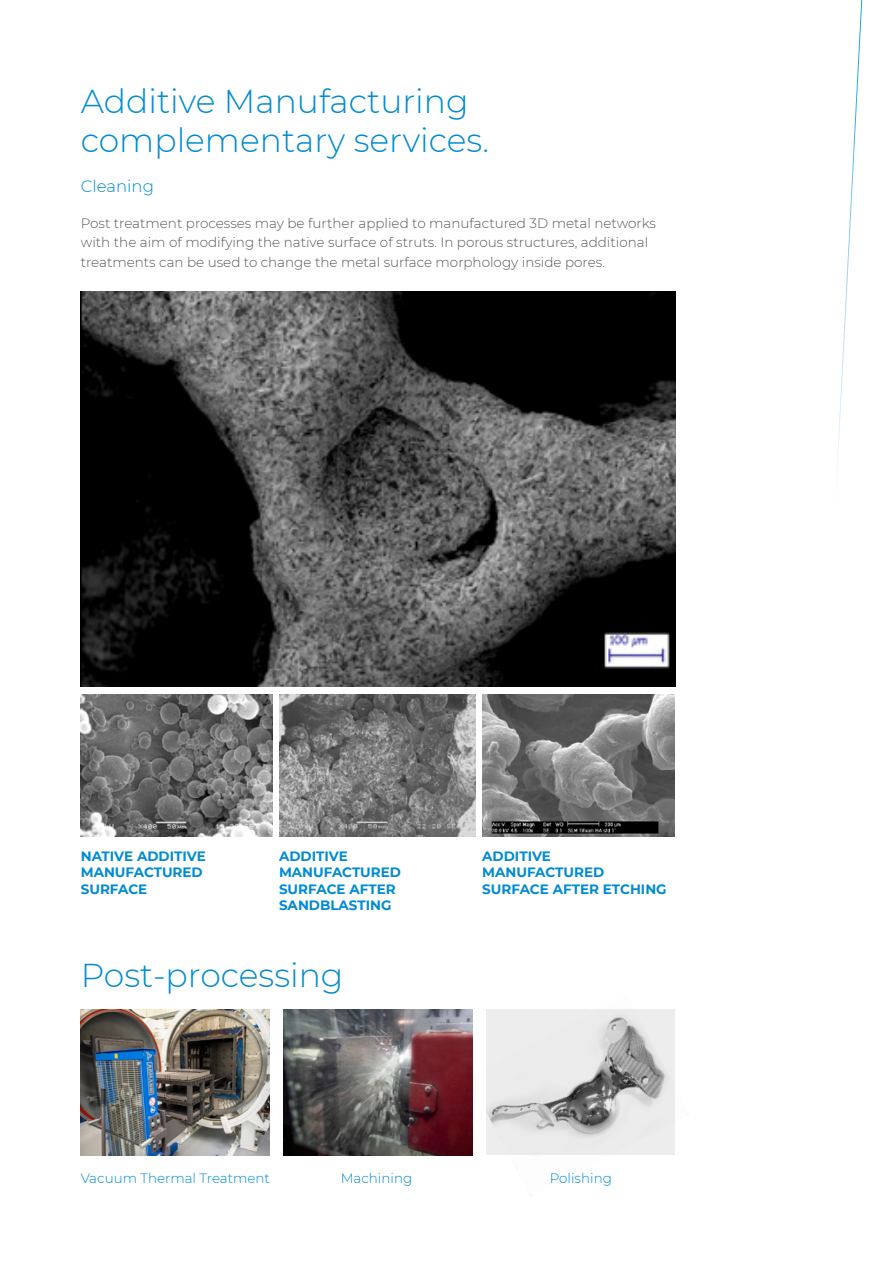
<style>
.page{position:relative;width:893px;height:1263px;background:#fff}
.page>*{position:absolute;margin:0;border:0;box-sizing:border-box;transform-origin:0 0}
.t1{font:300 33px/39.6px "Montserrat";color:#008bd2}
.t2{font:300 16.5px "Montserrat";color:#008bd2}
.t3{font:300 13.5px/19.5px "Montserrat";color:#575756}
.t4{font:700 13.5px/16.2px "Montserrat";color:#008bd2}
.t5{font:300 13.5px "Montserrat";color:#008bd2}
</style>
<div class="page">
<svg style="left:837px;top:0;width:26px;height:468px"></svg>
<img style="left:81px;top:694px;width:192px;height:143px">
<img style="left:279px;top:694px;width:197px;height:143px">
<img style="left:482px;top:694px;width:193px;height:143px">
<img style="left:81px;top:291px;width:594px;height:396px">
<img style="left:81px;top:1010px;width:189px;height:145px">
<img style="left:283px;top:1010px;width:185px;height:145px">
<img style="left:468px;top:1009px;width:207px;height:147px">
<h1 class="t1" style="left:81px;top:80px;width:410px">Additive Manufacturing complementary services.</h1>
<p class="t2" style="left:81px;top:174px;width:75px">Cleaning</p>
<p class="t3" style="left:81px;top:213px;width:577px">Post treatment processes may be further applied to manufactured 3D metal networks with the aim of modifying the native surface of struts. In porous structures, additional treatments can be used to change the metal surface morphology inside pores.</p>
<p class="t4" style="left:81px;top:847px;width:126px">NATIVE ADDITIVE<br>MANUFACTURED<br>SURFACE</p>
<p class="t4" style="left:279px;top:847px;width:123px">ADDITIVE<br>MANUFACTURED<br>SURFACE AFTER<br>SANDBLASTING</p>
<p class="t4" style="left:482px;top:847px;width:186px">ADDITIVE<br>MANUFACTURED<br>SURFACE AFTER ETCHING</p>
<h1 class="t1" style="left:81px;top:954px;width:264px">Post-processing</h1>
<p class="t5" style="left:81px;top:1168px;width:191px">Vacuum Thermal Treatment</p>
<p class="t5" style="left:341px;top:1168px;width:73px">Machining</p>
<p class="t5" style="left:550px;top:1168px;width:64px">Polishing</p>
</div>
